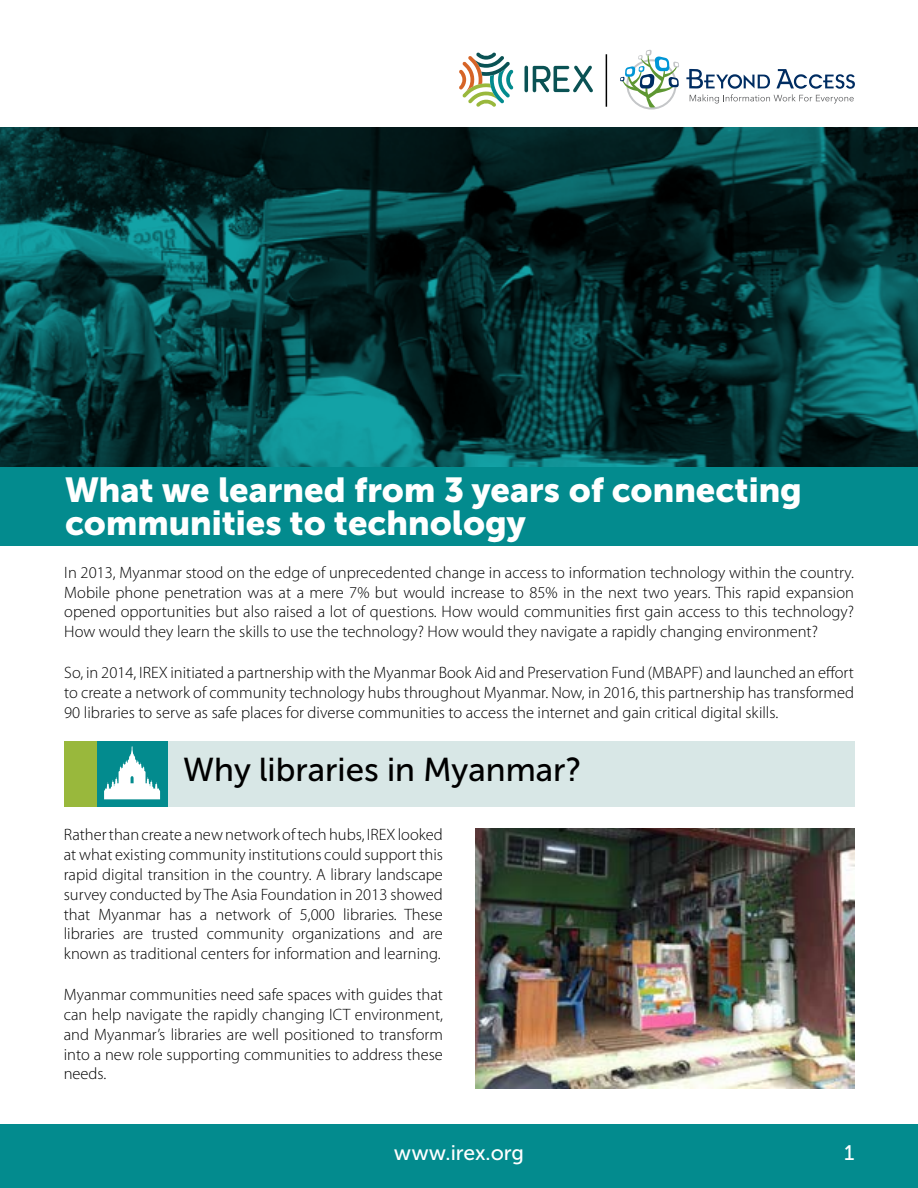
<style>
.page{position:relative;width:918px;height:1188px;background:#fff}
.page>*{position:absolute;margin:0;border:0;box-sizing:border-box;transform-origin:0 0}
.t1{font:34.5px/33px "Museo Sans Cyrl 900";color:#fff}
.t2{font:33px "Museo Sans Cyrl 500";color:#000}
.t3{font:21px "Museo Sans Cyrl 500";color:#fff}
.t4{font:300 16.5px/19.8px "Myriad Pro";color:#000;text-align:justify}
</style>
<div class="page">
<div style="left:0;top:1124px;width:918px;height:64px;background:#038b8e"></div>
<svg style="left:0;top:127px;width:918px;height:340px;background:#063738"></svg>
<svg style="left:459px;top:49px;width:396px;height:61px"></svg>
<hr style="left:606px;top:54px;width:1px;height:53px;background:#000">
<img style="left:475px;top:828px;width:379px;height:260px">
<div style="left:113px;top:741px;width:742px;height:66px;background:#d8e7e6"></div>
<div style="left:64px;top:741px;width:104px;height:66px;background:#038b8e"></div>
<div style="left:64px;top:741px;width:33px;height:66px;background:#99b83c"></div>
<svg style="left:104px;top:746px;width:56px;height:53px"></svg>
<div style="left:0;top:467px;width:918px;height:79px;background:#038b8e"></div>
<h1 class="t1" style="left:65px;top:473px;width:738px">What we learned from 3 years of connecting communities to technology</h1>
<p class="t4" style="left:64px;top:563px;width:791px">In 2013, Myanmar stood on the edge of unprecedented change in access to information technology within the country.<br>Mobile phone penetration was at a mere 7% but would increase to 85% in the next two years. This rapid expansion opened opportunities but also raised a lot of questions. How would communities first gain access to this technology?<br>How would they learn the skills to use the technology? How would they navigate a rapidly changing environment?</p>
<p class="t4" style="left:64px;top:663px;width:791px">So, in 2014, IREX initiated a partnership with the Myanmar Book Aid and Preservation Fund (MBAPF) and launched an effort to create a network of community technology hubs throughout Myanmar. Now, in 2016, this partnership has transformed 90 libraries to serve as safe places for diverse communities to access the internet and gain critical digital skills.</p>
<h2 class="t2" style="left:183px;top:752px;width:399px">Why libraries in Myanmar?</h2>
<p class="t4" style="left:64px;top:825px;width:381px">Rather than create a new network of tech hubs, IREX looked at what existing community institutions could support this rapid digital transition in the country. A library landscape survey conducted by The Asia Foundation in 2013 showed that Myanmar has a network of 5,000 libraries. These libraries are trusted community organizations and are known as traditional centers for information and learning.</p>
<p class="t4" style="left:64px;top:985px;width:381px">Myanmar communities need safe spaces with guides that can help navigate the rapidly changing ICT environment, and Myanmar’s libraries are well positioned to transform into a new role supporting communities to address these needs.</p>
<p class="t3" style="left:394px;top:1142px;width:132px">www.irex.org</p>
<p class="t3" style="left:844px;top:1142px;width:12px">1</p>
</div>
